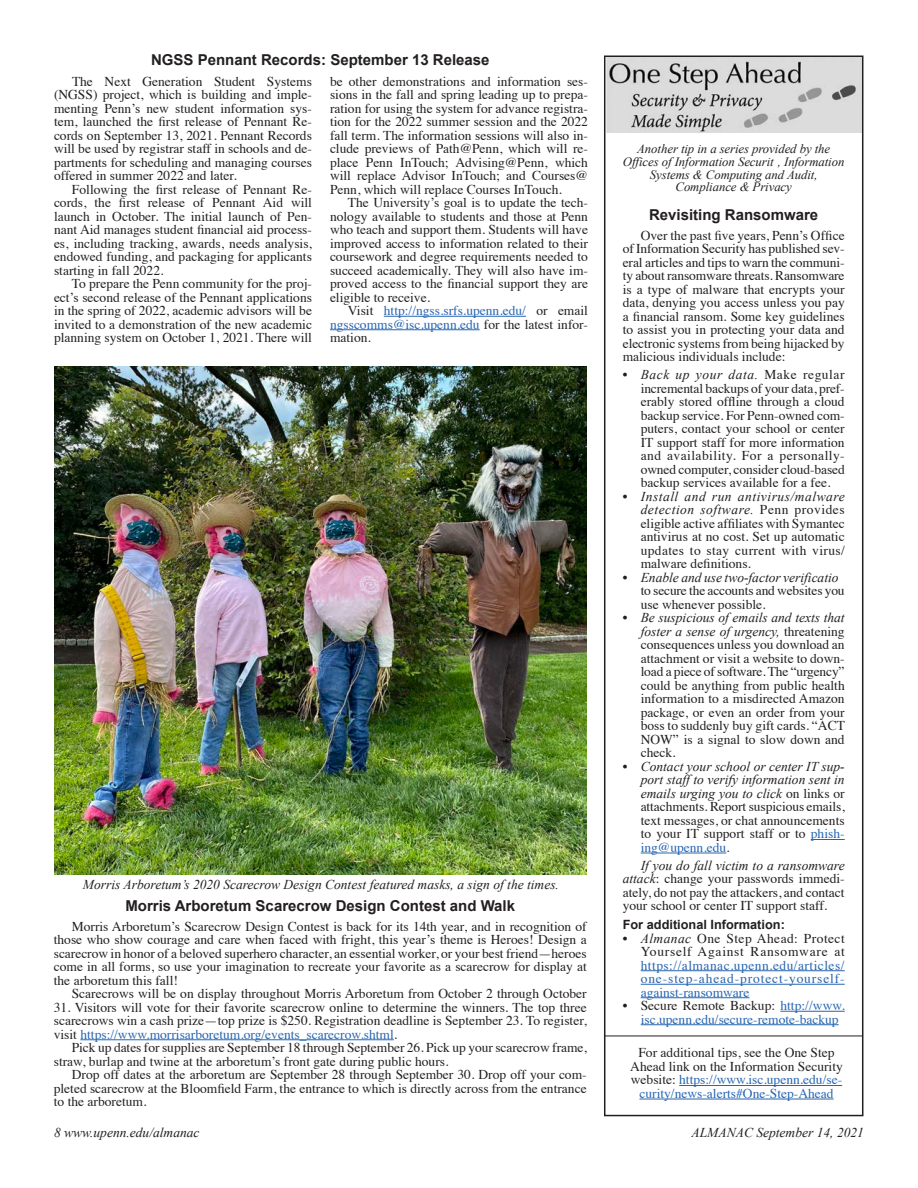
<style>
.page{position:relative;width:918px;height:1188px;background:#fff}
.page>*{position:absolute;margin:0;border:0;box-sizing:border-box;transform-origin:0 0}
.Helvetica_head__10{font:700 15px "Arial";color:#231f20}
.body_9_on_9{font:13.5px/13.5px "Times";color:#231f20;text-align:justify}
._9_on_9{font:13.5px/13.5px "Times";color:#231f20;text-align:justify}
.body_9_on_9-2{font:13.5px/13.5px "Times";color:#2765b1;text-align:justify}
.Body_Text_Indent{font:13.5px/13.5px "Times";color:#231f20;text-align:center}
.t1{font:italic 13.5px "Times New Roman";color:#231f20}
.t2{font:italic 12.75px/12.8px "Times New Roman";letter-spacing:-.005em;color:#231f20;text-align:center}
._9_on_9-2{font:700 12.75px "Arial";color:#231f20}
.s1{color:#231f20}
.s2{color:#2765b1}
.s3{font-family:"Times New Roman";font-style:italic}
.s4{font-family:"Times New Roman";font-style:italic;color:#231f20}
</style>
<div class="page">
<img style="left:607px;top:59px;width:253px;height:74px">
<div style="left:604px;top:56px;width:259px;height:1060px;border:2px solid #231f20"></div>
<hr style="left:679px;top:1085px;width:163px;height:1px;background:#2765b1">
<hr style="left:639px;top:1099px;width:195px;height:1px;background:#2765b1">
<hr style="left:604px;top:1036px;width:258px;height:1px;background:#231f20">
<hr style="left:80px;top:1039px;width:314px;height:1px;background:#2765b1">
<hr style="left:384px;top:316px;width:142px;height:1px;background:#2765b1">
<hr style="left:330px;top:329px;width:150px;height:1px;background:#2765b1">
<img style="left:54px;top:367px;width:533px;height:507px">
<hr style="left:811px;top:839px;width:34px;height:1px;background:#2765b1">
<hr style="left:641px;top:853px;width:85px;height:1px;background:#2765b1">
<hr style="left:641px;top:970px;width:204px;height:1px;background:#2765b1">
<hr style="left:641px;top:984px;width:204px;height:1px;background:#2765b1">
<hr style="left:641px;top:997px;width:108px;height:1px;background:#2765b1">
<hr style="left:780px;top:1011px;width:65px;height:1px;background:#2765b1">
<hr style="left:641px;top:1024px;width:198px;height:1px;background:#2765b1">
<p class="Helvetica_head__10" style="left:151px;top:50px;width:340px">NGSS Pennant Records: September 13 Release</p>
<p class="body_9_on_9" style="left:54px;top:73px;width:260px;text-indent:18px">The Next Generation Student Systems (NGSS) project, which is building and imple&shy;menting Penn’s new student information sys&shy;tem, launched the first release of Pennant Re&shy;cords on September 13, 2021. Pennant Records will be used by registrar staff in schools and de&shy;partments for scheduling and managing courses offered in summer 2022 and later.</p>
<p class="body_9_on_9" style="left:54px;top:181px;width:260px;text-indent:18px">Following the first release of Pennant Re&shy;cords, the first release of Pennant Aid will launch in October. The initial launch of Pen&shy;nant Aid manages student financial aid process&shy;es, including tracking, awards, needs analysis, endowed funding, and packaging for applicants starting in fall 2022.</p>
<p class="body_9_on_9" style="left:54px;top:276px;width:260px;text-indent:18px">To prepare the Penn community for the proj&shy;ect’s second release of the Pennant applications in the spring of 2022, academic advisors will be invited to a demonstration of the new academic planning system on October 1, 2021. There will</p>
<p class="body_9_on_9" style="left:330px;top:73px;width:260px">be other demonstrations and information ses&shy;sions in the fall and spring leading up to prepa&shy;ration for using the system for advance registra&shy;tion for the 2022 summer session and the 2022 fall term. The information sessions will also in&shy;clude previews of Path@Penn, which will re&shy;place Penn InTouch; Advising@Penn, which will replace Advisor InTouch; and Courses@ Penn, which will replace Courses InTouch.</p>
<p class="body_9_on_9" style="left:330px;top:195px;width:260px;text-indent:18px">The University’s goal is to update the tech&shy;nology available to students and those at Penn who teach and support them. Students will have improved access to information related to their coursework and degree requirements needed to succeed academically. They will also have im&shy;proved access to the financial support they are eligible to receive.</p>
<p class="body_9_on_9-2" style="left:330px;top:303px;width:259px;text-indent:18px"><span class="s1">Visit</span> http://ngss.srfs.upenn.edu/ <span class="s1">or email </span>ngsscomms@isc.upenn.edu <span class="s1">for the latest infor&shy;mation.</span></p>
<p class="t1" style="left:83px;top:876px;width:478px">Morris Arboretum’s 2020 Scarecrow Design Contest featured masks, a sign of the times.</p>
<p class="Helvetica_head__10" style="left:125px;top:896px;width:391px">Morris Arboretum Scarecrow Design Contest and Walk</p>
<p class="_9_on_9" style="left:54px;top:918px;width:534px;text-indent:18px">Morris Arboretum’s Scarecrow Design Contest is back for its 14th year, and in recognition of those who show courage and care when faced with fright, this year’s theme is Heroes! Design a scarecrow in honor of a beloved superhero character, an essential worker, or your best friend—heroes come in all forms, so use your imagination to recreate your favorite as a scarecrow for display at the arboretum this fall!</p>
<p class="_9_on_9" style="left:72px;top:986px;width:516px">Scarecrows will be on display throughout Morris Arboretum from October 2 through October</p>
<p class="_9_on_9" style="left:54px;top:999px;width:534px">31. Visitors will vote for their favorite scarecrow online to determine the winners. The top three scarecrows win a cash prize—top prize is $250. Registration deadline is September 23. To register, visit <span class="s2">https://www.morrisarboretum.org/events_scarecrow.shtml</span>.</p>
<p class="_9_on_9" style="left:54px;top:1040px;width:535px;text-indent:18px">Pick up dates for supplies are September 18 through September 26. Pick up your scarecrow frame, straw, burlap and twine at the arboretum’s front gate during public hours.</p>
<p class="_9_on_9" style="left:54px;top:1067px;width:534px;text-indent:18px">Drop off dates at the arboretum are September 28 through September 30. Drop off your com&shy;pleted scarecrow at the Bloomfield Farm, the entrance to which is directly across from the entrance to the arboretum.</p>
<p class="t2" style="left:637px;top:142px;width:194px">Another tip in a series provided by the</p>
<p class="t2" style="left:623px;top:155px;width:223px">Offices of Information Securit , Information<br>Systems &amp; Computing and Audit,</p>
<p class="t2" style="left:676px;top:180px;width:118px">Compliance &amp; Privacy</p>
<p class="Helvetica_head__10" style="left:649px;top:205px;width:171px">Revisiting Ransomware</p>
<p class="_9_on_9" style="left:623px;top:228px;width:224px;text-indent:18px">Over the past five years, Penn’s Office of Information Security has published sev&shy;eral articles and tips to warn the communi&shy;ty about ransomware threats. Ransomware is a type of malware that encrypts your data, denying you access unless you pay a financial ransom. Some key guidelines to assist you in protecting your data and electronic systems from being hijacked by malicious individuals include:</p>
<p class="body_9_on_9" style="left:641px;top:367px;width:206px;text-indent:-18px">• <span class="s3">Back up your data.</span> Make regular incremental backups of your data, pref&shy;erably stored offline through a cloud backup service. For Penn-owned com&shy;puters, contact your school or center IT support staff for more information and availability. For a personally&shy;owned computer, consider cloud-based backup services available for a fee.</p>
<p class="body_9_on_9" style="left:641px;top:489px;width:206px;text-indent:-18px">• <span class="s3">Install and run antivirus/malware detection software.</span> Penn provides eligible active affiliates with Symantec antivirus at no cost. Set up automatic updates to stay current with virus/ malware definitions.</p>
<p class="body_9_on_9" style="left:641px;top:570px;width:206px;text-align:left;text-indent:-18px">• <span class="s3">Enable and use two-factor verificatio </span>to secure the accounts and websites you use whenever possible.</p>
<p class="body_9_on_9" style="left:641px;top:610px;width:206px;text-indent:-18px">• <span class="s3">Be suspicious of emails and texts that foster a sense of urgency,</span> threatening consequences unless you download an attachment or visit a website to down&shy;load a piece of software. The “urgency” could be anything from public health information to a misdirected Amazon package, or even an order from your boss to suddenly buy gift cards. “ACT NOW” is a signal to slow down and check.</p>
<p class="body_9_on_9" style="left:641px;top:759px;width:206px;text-indent:-18px">• <span class="s3">Contact your school or center IT sup&shy;port staff to verify information sent in emails urging you to click</span> on links or attachments. Report suspicious emails, text messages, or chat announcements to your IT support staff or to <span class="s2">phish&shy;ing@upenn.edu</span>.</p>
<p class="_9_on_9" style="left:623px;top:858px;width:224px;text-indent:18px"><span class="s3">If you do fall victim to a ransomware attack</span>: change your passwords immedi&shy;ately, do not pay the attackers, and contact your school or center IT support staff.</p>
<p class="_9_on_9-2" style="left:623px;top:916px;width:164px">For additional Information:</p>
<p class="body_9_on_9-2" style="left:641px;top:930px;width:206px;text-indent:-18px"><span class="s1">•</span> <span class="s4">Almanac</span> <span class="s1">One Step Ahead: Protect Yourself Against Ransomware at </span>https://almanac.upenn.edu/articles/ one-step-ahead-protect-yourself&shy;against-ransomware</p>
<p class="body_9_on_9-2" style="left:641px;top:998px;width:206px;text-indent:-18px"><span class="s1">• Secure Remote Backup:</span> http://www. isc.upenn.edu/secure-remote-backup</p>
<p class="Body_Text_Indent" style="left:630px;top:1045px;width:214px">For additional tips, see the One Step Ahead link on the Information Security website: <span class="s2">https://www.isc.upenn.edu/se&shy;curity/news-alerts#One-Step-Ahead</span></p>
<p class="t1" style="left:54px;top:1123px;width:147px">8 www.upenn.edu/almanac</p>
<p class="t1" style="left:692px;top:1123px;width:174px">ALMANAC September 14, 2021</p>
</div>
